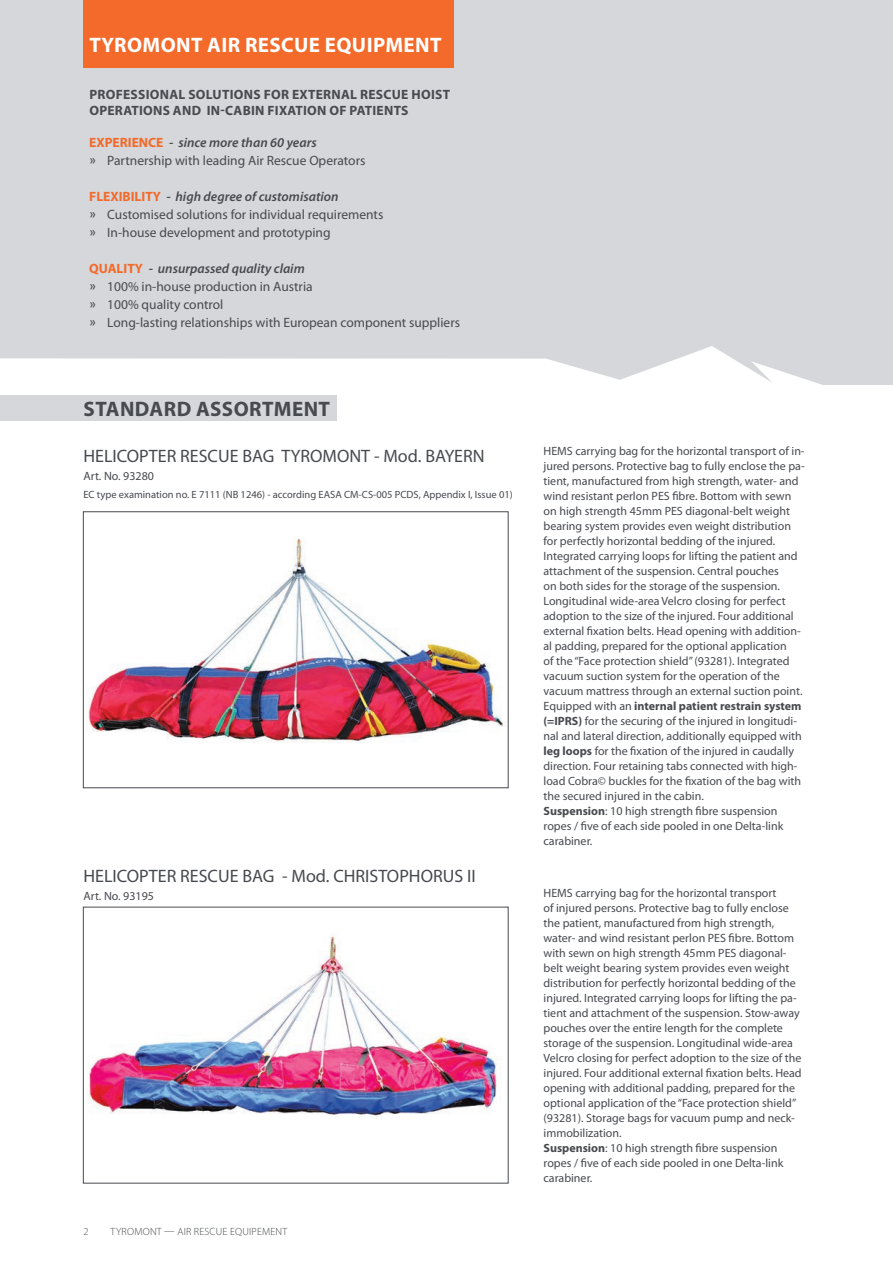
<style>
.page{position:relative;width:893px;height:1263px;background:#fff}
.page>*{position:absolute;margin:0;border:0;box-sizing:border-box;transform-origin:0 0}
.t1{font:700 21px "Myriad Pro";letter-spacing:.02em;color:#fff}
.t2{font:700 21px "Myriad Pro";letter-spacing:.02em;color:#474a4e}
.t3{font:18px "Myriad Pro";color:#474a4e}
.t4{font:13.5px/18px "Myriad Pro";color:#474a4e}
.t5{font:700 13.5px/16.5px "Myriad Pro";letter-spacing:.02em;color:#474a4e}
.t6{font:700 13.5px "Myriad Pro";color:#f36a2a}
.t7{font:12px/15px "Myriad Pro";color:#474a4e}
.t8{font:10.5px "Myriad Pro";color:#474a4e}
.t9{font:300 10.5px "Myriad Pro";letter-spacing:.02em;color:#474a4e}
.s1{font-weight:600;font-style:italic}
.s2{font-family:"Calibri"}
.s3{font-weight:700;color:#f36a2a}
.s4{font-weight:700}
</style>
<div class="page">
<div style="left:0;top:0;width:893px;height:385px;background:#d5d7da"></div>
<svg style="left:0;top:346px;width:822px;height:75px;fill:#fff"></svg>
<img style="left:88px;top:536px;width:416px;height:207px">
<div style="left:83px;top:511px;width:425px;height:277px;border:1px solid #474a4e"></div>
<img style="left:87px;top:936px;width:410px;height:181px">
<div style="left:83px;top:0;width:371px;height:68px;background:#f36a2a"></div>
<div style="left:0;top:395px;width:336px;height:26px;background:#d5d7da"></div>
<h1 class="t1" style="left:90px;top:33px;width:86px">TYROMONT</h1>
<h1 class="t1" style="left:207px;top:33px;width:88px">AIR RESCUE</h1>
<h1 class="t1" style="left:325px;top:33px;width:92px">EQUIPMENT</h1>
<p class="t5" style="left:89px;top:86px;width:362px">PROFESSIONAL SOLUTIONS FOR EXTERNAL RESCUE HOIST<br>OPERATIONS AND IN-CABIN FIXATION OF PATIENTS</p>
<p class="t4" style="left:89px;top:133px;width:278px;text-indent:80px"><span class="s1">- since more than 60 years<br></span><span class="s2">»</span> Partnership with leading Air Rescue Operators</p>
<p class="t6" style="left:89px;top:188px;width:9px">FLEX</p>
<p class="t6" style="left:89px;top:134px;width:51px">EXPERIENCE</p>
<p class="t4" style="left:89px;top:187px;width:296px;text-indent:29px"><span class="s3">IBILITY</span> <span class="s1">- high degree of customisation<br></span><span class="s2">»</span> Customised solutions for individual requirements <span class="s2">»</span> I n-house development and prototyping</p>
<p class="t4" style="left:89px;top:259px;width:372px"><span class="s3">QUAL ITY</span> <span class="s1">- unsurpassed quality claim<br></span><span class="s2">»</span> 100% in-house production in Austria<br><span class="s2">»</span> 100% quality control<br><span class="s2">»</span> Long-lasting relationships with European component suppliers</p>
<h1 class="t2" style="left:84px;top:397px;width:27px">STANDA</h1>
<h1 class="t2" style="left:164px;top:397px;width:142px">RD ASSORTMENT</h1>
<h2 class="t3" style="left:83px;top:446px;width:55px">HELICOPTER</h2>
<h2 class="t3" style="left:180px;top:446px;width:306px">RESCUE BAG TYROMONT - Mod. BAYERN</h2>
<p class="t7" style="left:83px;top:468px;width:72px">Art. No. 93280</p>
<p class="t8" style="left:83px;top:488px;width:431px">EC type examination no. E 7111 (NB 1246) - according EASA CM-CS-005 PCDS, Appendix I, Issue 01)</p>
<h2 class="t3" style="left:83px;top:866px;width:55px">HELICOPTER</h2>
<h2 class="t3" style="left:180px;top:866px;width:185px">RESCUE BAG - Mod. CHRISTOP</h2>
<h2 class="t3" style="left:409px;top:866px;width:24px">HORUS</h2>
<h2 class="t3" style="left:467px;top:866px;width:4px">II</h2>
<p class="t7" style="left:83px;top:888px;width:72px">Art. No. 93195</p>
<p class="t9" style="left:83px;top:1226px;width:7px">2</p>
<p class="t9" style="left:111px;top:1226px;width:172px">TYROMONT — AIR RESCUE EQUIPEMENT</p>
<p class="t7" style="left:543px;top:444px;width:263px">HEMS carrying bag for the horizontal transport of in&shy;jured persons. Protective bag to fully enclose the pa&shy;tient, manufactured from high strength, water- and wind resistant perlon PES</p>
<p class="t7" style="left:672px;top:489px;width:121px">fibre. Bottom with sewn</p>
<p class="t7" style="left:543px;top:504px;width:128px">on high strength 45mm PES</p>
<p class="t7" style="left:543px;top:504px;width:260px;text-indent:142px">diagonal-belt weight bearing system provides even weight distribution for perfectly horizontal bedding of the injured.<br>I ntegrated carrying loops for lifting the patient and attachment of the suspension. Central pouches<br>on both sides for the storage of the suspension.<br>Longitudinal wide-area Velcro closing for perfect adoption to the size of the injured. Four additional external fixation belts. Head opening with addition&shy;al padding, prepared for the optional application<br>of the “Face protection shield” (93281). I ntegrated vacuum suction system for the operation of the vacuum mattress through an external suction point.<br>Equipped with an <span class="s4">INTERNAL PATIENT RESTRAIN SYSTEM (=IPRS)</span> for the securing of the injured in longitudi&shy;nal and lateral direction, additionally equipped with <span class="s4">LEG LOOPS</span> for the fixation of the injured in caudally direction. Four retaining tabs connected with high&shy;load Cobra© buckles for the fixation of the bag with the secured injured in the cabin.<br><span class="s4">SUSPENSION</span>: 10 high strength fibre suspension ropes / five of each side pooled in one Delta-link carabiner.</p>
<p class="t7" style="left:543px;top:885px;width:247px">HEMS carrying bag for the horizontal transport of injured persons. Protective bag to fully enclose the patient, manufactured from high strength, water- and wind resistant perlon PES</p>
<p class="t7" style="left:729px;top:930px;width:67px">fibre. Bottom</p>
<p class="t7" style="left:543px;top:945px;width:182px">with sewn on high strength 45mm PES</p>
<p class="t7" style="left:543px;top:945px;width:260px;text-indent:195px">diagonal&shy;belt weight bearing system provides even weight distribution for perfectly horizontal bedding of the injured. I ntegrated carrying loops for lifting the pa&shy;tient and attachment of the suspension. Stow-away pouches over the entire length for the complete storage of the suspension. Longitudinal wide-area Velcro closing for perfect adoption to the size of the injured. Four additional external fixation belts. Head opening with additional padding, prepared for the optional application of the “Face protection shield” (93281). Storage bags for vacuum pump and neck&shy;immobilization.<br><span class="s4">SUSPENSION</span>: 10 high strength fibre suspension ropes / five of each side pooled in one Delta-link carabiner.</p>
</div>
